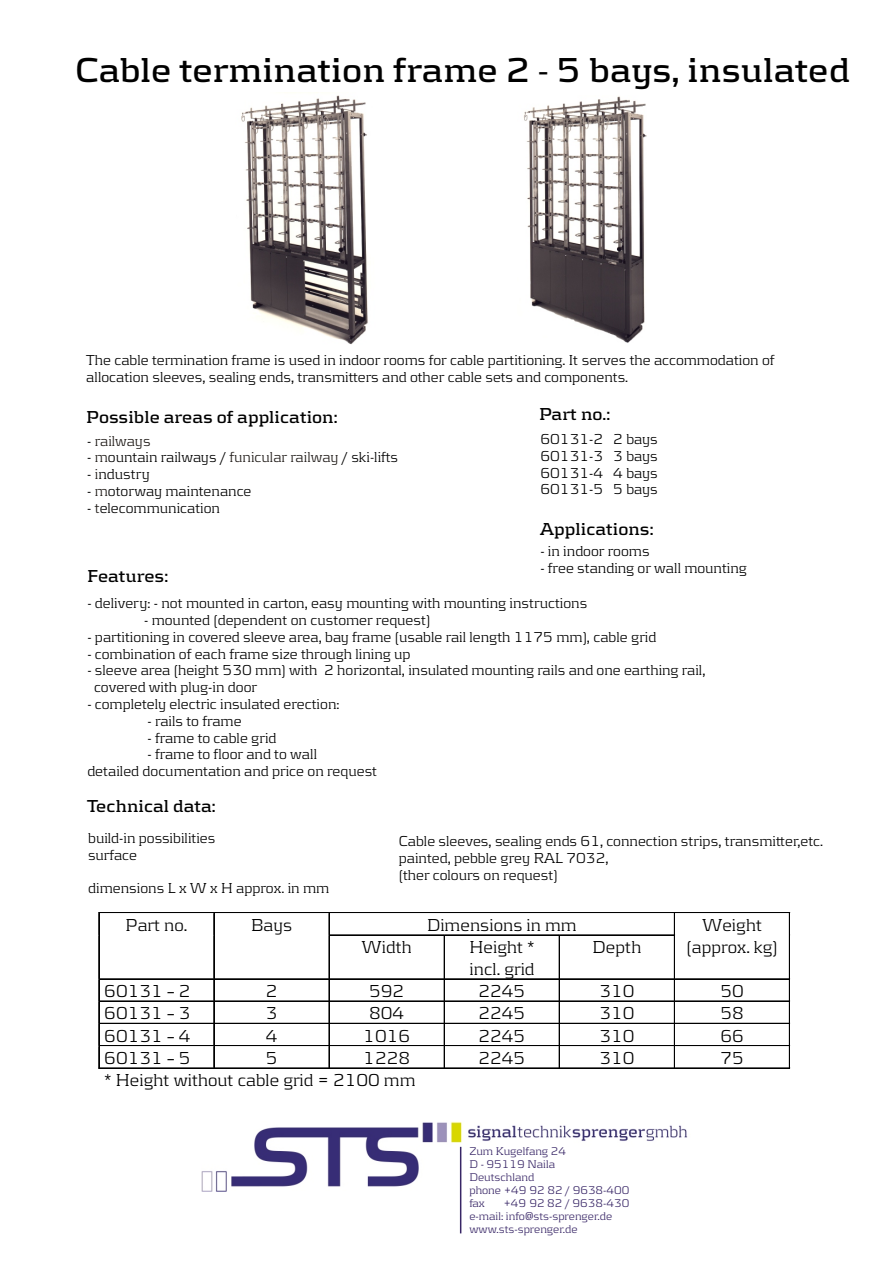
<style>
.page{position:relative;width:894px;height:1263px;background:#fff}
.page>*{position:absolute;margin:0;border:0;box-sizing:border-box;transform-origin:0 0}
.t1{font:700 36px "Kontrapunkt";color:#000}
.t2{font:300 18px/21.6px "Kontrapunkt";color:#000}
.t3{font:700 18px "Kontrapunkt";color:#000}
.t4{font:300 15px/16.8px "Kontrapunkt";color:#000}
.t5{font:300 15px/16.8px "Kontrapunkt";color:#1f1a17}
.t6{font:300 11.55px/13px "Kontrapunkt";color:#382666}
.s1{color:#000}
.s2{color:#1f1a17}
</style>
<div class="page">
<img style="left:241px;top:95px;width:127px;height:250px">
<img style="left:523px;top:96px;width:124px;height:247px">
<hr style="left:99px;top:913px;width:115px;height:1px;background:#000">
<hr style="left:99px;top:912px;width:115px;height:1px;background:#000">
<hr style="left:214px;top:913px;width:115px;height:1px;background:#000">
<hr style="left:214px;top:912px;width:115px;height:1px;background:#000">
<hr style="left:330px;top:913px;width:344px;height:1px;background:#000">
<hr style="left:330px;top:912px;width:344px;height:1px;background:#000">
<hr style="left:675px;top:913px;width:114px;height:1px;background:#000">
<hr style="left:675px;top:912px;width:114px;height:1px;background:#000">
<svg style="left:98px;top:912px;width:2px;height:24px"></svg>
<svg style="left:213px;top:913px;width:2px;height:23px"></svg>
<svg style="left:329px;top:912px;width:1px;height:24px"></svg>
<hr style="left:330px;top:935px;width:114px;height:1px;background:#000">
<hr style="left:445px;top:935px;width:114px;height:1px;background:#000">
<hr style="left:560px;top:935px;width:114px;height:1px;background:#000">
<svg style="left:674px;top:912px;width:1px;height:24px"></svg>
<svg style="left:789px;top:912px;width:1px;height:24px"></svg>
<hr style="left:99px;top:936px;width:1px;height:43px;background:#000">
<hr style="left:98px;top:936px;width:1px;height:43px;background:#000">
<hr style="left:214px;top:936px;width:1px;height:43px;background:#000">
<hr style="left:213px;top:936px;width:1px;height:43px;background:#000">
<hr style="left:329px;top:936px;width:1px;height:43px;background:#000">
<hr style="left:444px;top:936px;width:1px;height:43px;background:#000">
<hr style="left:559px;top:936px;width:1px;height:43px;background:#000">
<hr style="left:674px;top:936px;width:1px;height:43px;background:#000">
<hr style="left:789px;top:936px;width:1px;height:43px;background:#000">
<hr style="left:99px;top:979px;width:115px;height:1px;background:#000">
<hr style="left:214px;top:979px;width:115px;height:1px;background:#000">
<hr style="left:330px;top:979px;width:114px;height:1px;background:#000">
<hr style="left:445px;top:979px;width:114px;height:1px;background:#000">
<hr style="left:560px;top:979px;width:114px;height:1px;background:#000">
<hr style="left:675px;top:979px;width:114px;height:1px;background:#000">
<hr style="left:99px;top:1001px;width:115px;height:1px;background:#000">
<hr style="left:214px;top:1001px;width:115px;height:1px;background:#000">
<hr style="left:330px;top:1001px;width:114px;height:1px;background:#000">
<hr style="left:445px;top:1001px;width:114px;height:1px;background:#000">
<hr style="left:560px;top:1001px;width:114px;height:1px;background:#000">
<hr style="left:675px;top:1001px;width:114px;height:1px;background:#000">
<hr style="left:99px;top:1023px;width:115px;height:1px;background:#000">
<hr style="left:214px;top:1023px;width:115px;height:1px;background:#000">
<hr style="left:330px;top:1023px;width:114px;height:1px;background:#000">
<hr style="left:445px;top:1023px;width:114px;height:1px;background:#000">
<hr style="left:560px;top:1023px;width:114px;height:1px;background:#000">
<hr style="left:675px;top:1023px;width:114px;height:1px;background:#000">
<hr style="left:99px;top:1046px;width:115px;height:1px;background:#000">
<hr style="left:99px;top:1045px;width:115px;height:1px;background:#000">
<hr style="left:214px;top:1046px;width:115px;height:1px;background:#000">
<hr style="left:214px;top:1045px;width:115px;height:1px;background:#000">
<hr style="left:330px;top:1046px;width:114px;height:1px;background:#000">
<hr style="left:330px;top:1045px;width:114px;height:1px;background:#000">
<hr style="left:445px;top:1046px;width:114px;height:1px;background:#000">
<hr style="left:445px;top:1045px;width:114px;height:1px;background:#000">
<hr style="left:560px;top:1046px;width:114px;height:1px;background:#000">
<hr style="left:560px;top:1045px;width:114px;height:1px;background:#000">
<hr style="left:675px;top:1046px;width:114px;height:1px;background:#000">
<hr style="left:675px;top:1045px;width:114px;height:1px;background:#000">
<svg style="left:98px;top:979px;width:2px;height:90px"></svg>
<hr style="left:99px;top:1068px;width:115px;height:1px;background:#000">
<svg style="left:213px;top:980px;width:2px;height:88px"></svg>
<hr style="left:214px;top:1068px;width:115px;height:1px;background:#000">
<svg style="left:329px;top:979px;width:1px;height:90px"></svg>
<hr style="left:330px;top:1068px;width:114px;height:1px;background:#000">
<svg style="left:444px;top:979px;width:1px;height:90px"></svg>
<hr style="left:445px;top:1068px;width:114px;height:1px;background:#000">
<svg style="left:559px;top:979px;width:1px;height:90px"></svg>
<hr style="left:560px;top:1068px;width:114px;height:1px;background:#000">
<svg style="left:674px;top:979px;width:1px;height:90px"></svg>
<hr style="left:675px;top:1068px;width:114px;height:1px;background:#000">
<svg style="left:789px;top:979px;width:1px;height:90px"></svg>
<img style="left:202px;top:1122px;width:486px;height:69px">
<hr style="left:460px;top:1147px;width:1px;height:86px;background:#382666">
<h1 class="t1" style="left:75px;top:53px;width:776px">Cable termination frame 2 - 5 bays, insulated</h1>
<p class="t4" style="left:86px;top:353px;width:690px">The cable termination frame is used in indoor rooms for cable partitioning. It serves the accommodation of allocation sleeves, sealing ends, transmitters and other cable sets and components.</p>
<p class="t3" style="left:539px;top:406px;width:72px">Part no.:</p>
<p class="t4" style="left:540px;top:431px;width:119px;text-align:justify">60131-2 2 bays 60131-3 3 bays 60131-4 4 bays 60131-5 5 bays</p>
<p class="t3" style="left:540px;top:521px;width:115px">Applications:</p>
<p class="t4" style="left:540px;top:543px;width:111px">- in indoor rooms</p>
<p class="t4" style="left:540px;top:560px;width:208px">- free standing or wall mounting</p>
<p class="t4" style="left:87px;top:595px;width:501px">- delivery: - not mounted in carton, easy mounting with mounting instructions</p>
<p class="t4" style="left:144px;top:612px;width:288px">- mounted (dependent on customer request)</p>
<p class="t4" style="left:87px;top:629px;width:571px">- partitioning in covered sleeve area, bay frame (usable rail length 1175 mm), cable grid</p>
<p class="t4" style="left:87px;top:646px;width:325px">- combination of each frame size through lining up</p>
<p class="t4" style="left:94px;top:663px;width:613px;text-indent:-7px">- sleeve area (height 530 mm) with 2 horizontal, insulated mounting rails and one earthing rail, covered with plug-in door</p>
<p class="t4" style="left:87px;top:696px;width:254px">- completely electric insulated erection:</p>
<p class="t4" style="left:148px;top:713px;width:96px">- rails to frame</p>
<p class="t4" style="left:148px;top:730px;width:130px">- frame to cable grid</p>
<p class="t4" style="left:87px;top:747px;width:292px;text-align:center">- frame to floor and to wall<br>detailed documentation and price on request</p>
<p class="t3" style="left:86px;top:409px;width:253px">Possible areas of application:</p>
<p class="t5" style="left:95px;top:433px;width:57px;text-indent:-8px"><span class="s1">-</span> railways m</p>
<p class="t4" style="left:87px;top:450px;width:312px">- ountain railways / <span class="s2">funicular railway</span> / ski lifts</p>
<p class="t5" style="left:370px;top:450px;width:6px">-</p>
<p class="t4" style="left:87px;top:466px;width:64px">- ndustry</p>
<p class="t4" style="left:87px;top:483px;width:166px">- otorway maintenance</p>
<p class="t4" style="left:87px;top:500px;width:134px">- elecommunication</p>
<p class="t5" style="left:95px;top:466px;width:15px">i m t</p>
<p class="t3" style="left:87px;top:568px;width:82px">Features:</p>
<p class="t3" style="left:87px;top:798px;width:130px">Technical data:</p>
<p class="t4" style="left:88px;top:830px;width:129px">build-in possibilities surface</p>
<p class="t4" style="left:88px;top:880px;width:243px">dimensions L x W x H approx. in mm</p>
<p class="t4" style="left:399px;top:834px;width:426px">Cable sleeves, sealing ends 61, connection strips, transmitter,etc. painted, pebble grey RAL 7032,<br>(ther colours on request)</p>
<p class="t2" style="left:126px;top:915px;width:63px">Part no.</p>
<p class="t2" style="left:251px;top:915px;width:43px">Bays</p>
<p class="t2" style="left:427px;top:915px;width:151px">Dimensions in mm</p>
<p class="t2" style="left:362px;top:937px;width:52px">Width</p>
<p class="t2" style="left:469px;top:937px;width:67px">Height * incl. grid</p>
<p class="t2" style="left:593px;top:937px;width:50px">Depth</p>
<p class="t2" style="left:687px;top:915px;width:93px;text-align:center">Weight (approx. kg)</p>
<p class="t2" style="left:104px;top:981px;width:88px">60131 – 2</p>
<p class="t2" style="left:266px;top:981px;width:13px">2</p>
<p class="t2" style="left:369px;top:981px;width:37px">592</p>
<p class="t2" style="left:479px;top:981px;width:48px">2245</p>
<p class="t2" style="left:599px;top:981px;width:37px">310</p>
<p class="t2" style="left:720px;top:981px;width:25px">50</p>
<p class="t2" style="left:104px;top:1003px;width:88px">60131 – 3</p>
<p class="t2" style="left:266px;top:1003px;width:13px">3</p>
<p class="t2" style="left:369px;top:1003px;width:37px">804</p>
<p class="t2" style="left:479px;top:1003px;width:48px">2245</p>
<p class="t2" style="left:599px;top:1003px;width:37px">310</p>
<p class="t2" style="left:720px;top:1003px;width:25px">58</p>
<p class="t2" style="left:104px;top:1026px;width:88px">60131 – 4</p>
<p class="t2" style="left:266px;top:1026px;width:13px">4</p>
<p class="t2" style="left:363px;top:1026px;width:48px">1016</p>
<p class="t2" style="left:479px;top:1026px;width:48px">2245</p>
<p class="t2" style="left:599px;top:1026px;width:37px">310</p>
<p class="t2" style="left:720px;top:1026px;width:25px">66</p>
<p class="t2" style="left:104px;top:1048px;width:88px">60131 – 5</p>
<p class="t2" style="left:266px;top:1048px;width:13px">5</p>
<p class="t2" style="left:363px;top:1048px;width:48px">1228</p>
<p class="t2" style="left:479px;top:1048px;width:48px">2245</p>
<p class="t2" style="left:599px;top:1048px;width:37px">310</p>
<p class="t2" style="left:720px;top:1048px;width:25px">75</p>
<p class="t2" style="left:104px;top:1070px;width:313px">* Height without cable grid = 2100 mm</p>
<p class="t6" style="left:469px;top:1145px;width:162px">Zum Kugelfang 24<br>D - 95119 Naila<br>Deutschland<br>phone +49 92 82 / 9638-400 fax</p>
<p class="t6" style="left:469px;top:1197px;width:161px;text-indent:34px">+49 92 82 / 9638-430 e-mail: info@sts-sprenger.de www.sts-sprenger.de</p>
</div>
